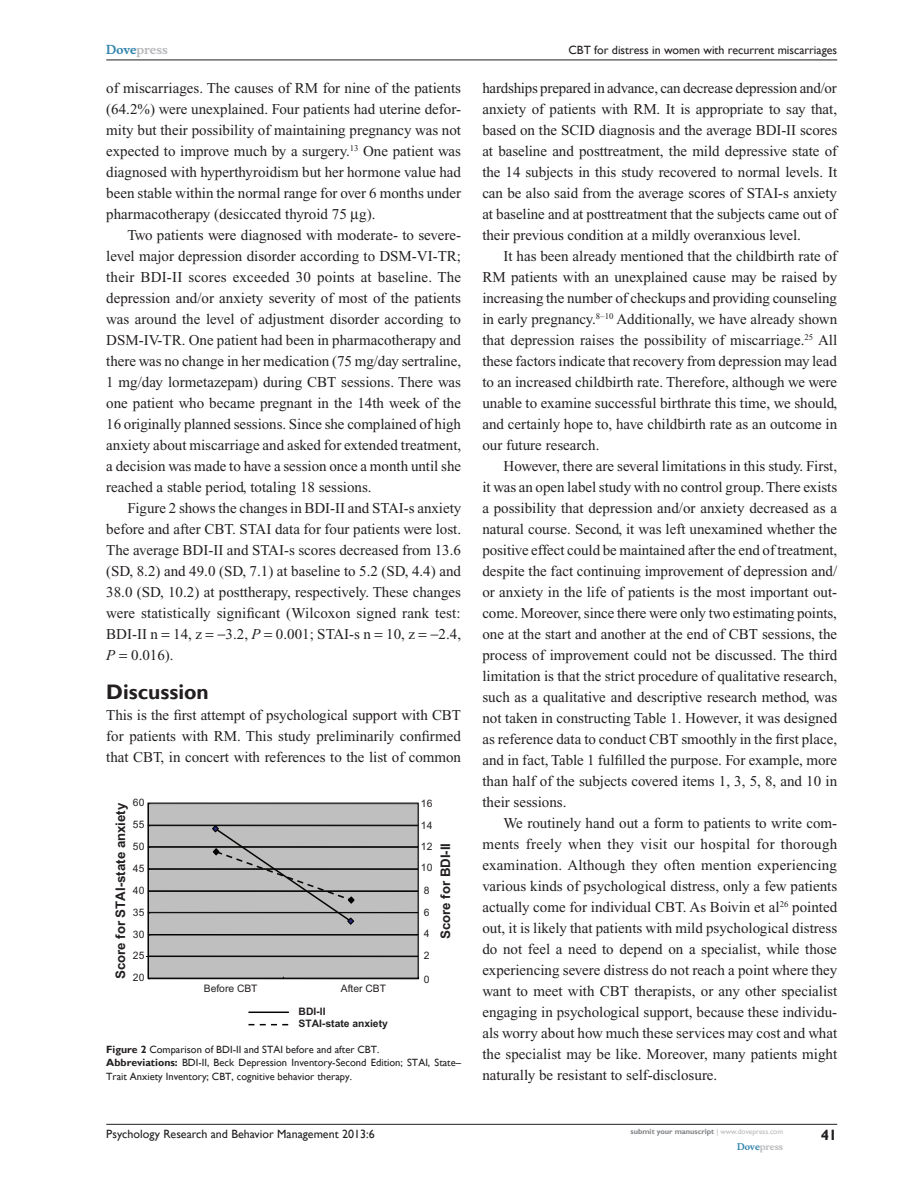
<style>
.page{position:relative;width:918px;height:1188px;background:#fff}
.page>*{position:absolute;margin:0;border:0;box-sizing:border-box;transform-origin:0 0}
.t1{font:700 21px "Gill Sans";color:#231f20}
.Tx{font:15px/21px "Times New Roman";color:#231f20;text-align:justify}
.TxF{font:15px/21px "Times New Roman";letter-spacing:-.005em;color:#231f20;text-align:justify}
.t2{font:700 15px "Gill Sans";color:#231f20}
.t3{font:700 13.2px "Arial";color:#231f20}
.t4{font:12px "Gill Sans";color:#231f20}
.t5{font:700 12px "Musee";color:#b8b9bc}
.FC{font:10.5px/13.5px "Gill Sans";color:#231f20}
.t6{font:10.35px "Arial";color:#231f20}
.t7{font:700 10.35px/12.5px "Arial";color:#231f20}
.t8{font:700 9px "Musee";color:#b8b9bc}
.t9{font:700 7.5px "Gill Sans";color:#808285}
.s1{color:#3485ae}
.s2{font-style:italic}
.s3{font-weight:700}
.s4{font-weight:400;color:#b8b9bc}
</style>
<div class="page">
<div style="left:148px;top:804px;width:271px;height:175px;background:#c0bfbf"></div>
<hr style="left:146px;top:956px;width:273px;height:1px;background:#040503">
<hr style="left:148px;top:935px;width:271px;height:1px;background:#040503">
<hr style="left:148px;top:978px;width:271px;height:1px;background:#040503">
<hr style="left:148px;top:934px;width:270px;height:1px;background:#040503">
<div style="left:148px;top:803px;width:270px;height:175px;border:1px solid #040503"></div>
<svg style="left:148px;top:824px;width:271px;height:102px"></svg>
<svg style="left:248px;top:1024px;width:41px;height:1px"></svg>
<hr style="left:248px;top:1012px;width:41px;height:1px;background:#040503">
<hr style="left:106px;top:1124px;width:731px;height:1px;background:#231f20">
<hr style="left:106px;top:60px;width:731px;height:1px;background:#231f20">
<p class="t5" style="left:106px;top:43px;width:63px"><span class="s1">Dove</span>press</p>
<p class="TxF" style="left:106px;top:77px;width:356px">of miscarriages. The causes of RM for nine of the patients (64.2%) were unexplained. Four patients had uterine defor&shy;mity but their possibility of maintaining pregnancy was not expected to improve much by a surgery.<sup>13</sup> One patient was diagnosed with hyperthyroidism but her hormone value had been stable within the normal range for over 6 months under pharmacotherapy (desiccated thyroid 75 g).</p>
<p class="Tx" style="left:106px;top:224px;width:357px;text-indent:21px">Two patients were diagnosed with moderate- to severe&shy;level major depression disorder according to DSM-VI-TR; their BDI-II scores exceeded 30 points at baseline. The depression and/or anxiety severity of most of the patients was around the level of adjustment disorder according to DSM-IV-TR. One patient had been in pharmacotherapy and there was no change in her medication (75 mg/day sertraline, 1 mg/day lormetazepam) during CBT sessions. There was one patient who became pregnant in the 14th week of the 16 originally planned sessions. Since she complained of high anxiety about miscarriage and asked for extended treatment, a decision was made to have a session once a month until she reached a stable period, totaling 18 sessions.</p>
<p class="Tx" style="left:106px;top:497px;width:357px;text-indent:21px">Figure 2 shows the changes in BDI-II and STAI-s anxiety before and after CBT. STAI data for four patients were lost.<br>The average BDI-II and STAI-s scores decreased from 13.6 (SD, 8.2) and 49.0 (SD, 7.1) at baseline to 5.2 (SD, 4.4) and 38.0 (SD, 10.2) at posttherapy, respectively. These changes were statistically significant (Wilcoxon signed rank test:<br>BDI-II n 14, z −3.2, <span class="s2">P</span> 0.001; STAI-s n 10, z −2.4, <span class="s2">P</span> 0.016).</p>
<h1 class="t1" style="left:106px;top:679px;width:104px">Discussion</h1>
<p class="TxF" style="left:106px;top:704px;width:356px">This is the first attempt of psychological support with CBT for patients with RM. This study preliminarily confirmed that CBT, in concert with references to the list of common</p>
<p class="t6" style="left:133px;top:797px;width:13px">60</p>
<p class="t3" style="left:113px;top:979px;width:178px;rotate:-90deg">Score for STAI-state anxiety</p>
<p class="t6" style="left:133px;top:819px;width:13px">55</p>
<p class="t6" style="left:133px;top:840px;width:13px">50</p>
<p class="t6" style="left:133px;top:863px;width:13px">45</p>
<p class="t6" style="left:133px;top:885px;width:13px">40</p>
<p class="t6" style="left:133px;top:906px;width:13px">35</p>
<p class="t6" style="left:133px;top:928px;width:13px">30</p>
<p class="t6" style="left:133px;top:950px;width:13px">25</p>
<p class="t6" style="left:133px;top:972px;width:13px">20</p>
<p class="t6" style="left:204px;top:982px;width:55px">Before CBT</p>
<p class="t6" style="left:341px;top:982px;width:47px">After CBT</p>
<p class="t6" style="left:421px;top:797px;width:13px">16</p>
<p class="t6" style="left:421px;top:819px;width:13px">14</p>
<p class="t6" style="left:421px;top:841px;width:13px">12</p>
<p class="t6" style="left:421px;top:862px;width:13px">10</p>
<p class="t6" style="left:424px;top:885px;width:7px">8</p>
<p class="t6" style="left:424px;top:906px;width:7px">6</p>
<p class="t6" style="left:424px;top:928px;width:7px">4</p>
<p class="t6" style="left:424px;top:949px;width:7px">2</p>
<p class="t6" style="left:424px;top:974px;width:7px">0</p>
<p class="t3" style="left:438px;top:939px;width:98px;rotate:-90deg">Score for BDI-II</p>
<p class="t7" style="left:299px;top:1005px;width:91px">BDI-II<br>STAI-state anxiety</p>
<p class="FC" style="left:106px;top:1042px;width:275px"><span class="s3">Figure 2</span> Comparison of BDI-II and STAI before and after CBT.</p>
<p class="FC" style="left:106px;top:1056px;width:356px"><span class="s3">Abbreviations:</span> BDI-II , Beck Depression Inventory-Second Edition; STAI, State–<br>Trait Anxiety Inventory; CBT, cognitive behavior therapy.</p>
<p class="t4" style="left:106px;top:1127px;width:270px">Psychology Research and Behavior Management 2013:6</p>
<p class="t4" style="left:568px;top:43px;width:270px">CBT for distress in women with recurrent miscarriages</p>
<p class="TxF" style="left:482px;top:77px;width:356px">hardships prepared in advance, can decrease depression and/or anxiety of patients with RM. It is appropriate to say that, based on the SCID diagnosis and the average BDI-II scores at baseline and posttreatment, the mild depressive state of the 14 subjects in this study recovered to normal levels. It can be also said from the average scores of STAI-s anxiety at baseline and at posttreatment that the subjects came out of their previous condition at a mildly overanxious level.</p>
<p class="Tx" style="left:482px;top:245px;width:356px;text-indent:21px">It has been already mentioned that the childbirth rate of RM patients with an unexplained cause may be raised by increasing the number of checkups and providing counseling in early pregnancy.<sup>8–10</sup> Additionally, we have already shown that depression raises the possibility of miscarriage.<sup>25</sup> All these factors indicate that recovery from depression may lead to an increased childbirth rate. Therefore, although we were unable to examine successful birthrate this time, we should, and certainly hope to, have childbirth rate as an outcome in our future research.</p>
<p class="Tx" style="left:482px;top:455px;width:356px;text-indent:21px">However, there are several limitations in this study. First, it was an open label study with no control group. There exists a possibility that depression and/or anxiety decreased as a natural course. Second, it was left unexamined whether the positive effect could be maintained after the end of treatment, despite the fact continuing improvement of depression and/ or anxiety in the life of patients is the most important out&shy;come. Moreover, since there were only two estimating points, one at the start and another at the end of CBT sessions, the process of improvement could not be discussed. The third limitation is that the strict procedure of qualitative research, such as a qualitative and descriptive research method, was not taken in constructing Table 1. However, it was designed as reference data to conduct CBT smoothly in the first place, and in fact, Table 1 fulfilled the purpose. For example, more than half of the subjects covered items 1, 3, 5, 8, and 10 in their sessions.</p>
<p class="Tx" style="left:482px;top:812px;width:356px;text-indent:21px">We routinely hand out a form to patients to write com&shy;ments freely when they visit our hospital for thorough examination. Although they often mention experiencing various kinds of psychological distress, only a few patients actually come for individual CBT. As Boivin et al<sup>26</sup> pointed out, it is likely that patients with mild psychological distress do not feel a need to depend on a specialist, while those experiencing severe distress do not reach a point where they want to meet with CBT therapists, or any other specialist engaging in psychological support, because these individu&shy;als worry about how much these services may cost and what the specialist may be like. Moreover, many patients might naturally be resistant to self-disclosure.</p>
<p class="t9" style="left:631px;top:1127px;width:154px">submit your manuscript <span class="s4">| www.dovepress.com</span></p>
<p class="t8" style="left:737px;top:1141px;width:48px"><span class="s1">Dove</span>press</p>
<p class="t2" style="left:821px;top:1126px;width:18px">41</p>
</div>
